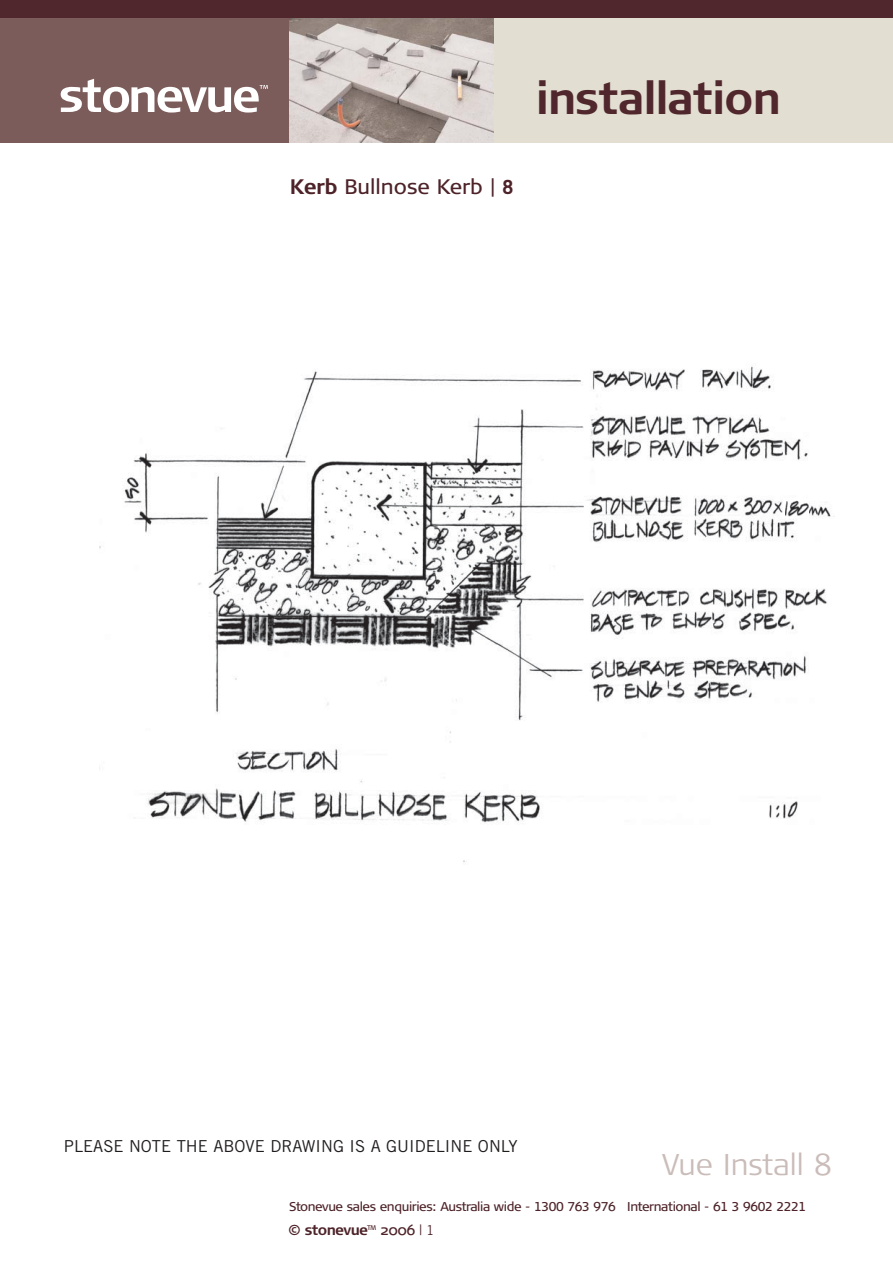
<style>
.page{position:relative;width:893px;height:1263px;background:#fff}
.page>*{position:absolute;margin:0;border:0;box-sizing:border-box;transform-origin:0 0}
.t1{font:700 45px "Signa Normal";letter-spacing:-.03em;color:#50272c}
.t2{font:300 30px "Signa Normal";color:#cabcb9}
.t3{font:21px "Signa Normal";color:#4d2329}
.t4{font:16.5px "Trade Gothic";color:#201d1d}
.t5{font:700 14.4px "Signa Normal";letter-spacing:-.045em;color:#4d2329}
.t6{font:12.75px "Signa Column";letter-spacing:-.03em;color:#4d2329}
.s1{font-family:"Signa Column";font-weight:700}
.s2{font-family:"Trade Gothic";font-weight:700;font-size:19.5px}
.s3{font-weight:400}
.s4{font-family:"Trade Gothic";font-weight:400}
.s5{font-family:"Trade Gothic";font-weight:400;font-size:13.5px}
</style>
<div class="page">
<div style="left:289px;top:18px;width:604px;height:125px;background:#e3ded2"></div>
<div style="left:0;top:18px;width:289px;height:125px;background:#7c5c5a"></div>
<svg style="left:61px;top:79px;width:207px;height:34px"></svg>
<img style="left:100px;top:366px;width:735px;height:496px">
<img style="left:289px;top:18px;width:204px;height:125px">
<div style="left:0;top:0;width:893px;height:18px;background:#50272c"></div>
<div style="left:783px;top:498px;width:26px;height:19px;background:#fff"></div>
<img style="left:785px;top:500px;width:24px;height:16px">
<h3 class="t3" style="left:290px;top:175px;width:225px"><span class="s1">Kerb</span> Bullnose Kerb | <span class="s2">8</span></h3>
<h1 class="t1" style="left:536px;top:72px;width:247px">installation</h1>
<p class="t4" style="left:64px;top:1140px;width:455px">PLEASE NOTE THE ABOVE DRAWING IS A GUIDELINE ONLY</p>
<h2 class="t2" style="left:662px;top:1147px;width:171px">Vue Install 8</h2>
<p class="t6" style="left:289px;top:1199px;width:518px">Stonevue sales enquiries: Australia wide - 1300 763 976 International - 61 3 9602 2221</p>
<p class="t5" style="left:288px;top:1221px;width:147px"><span class="s3">©</span> stonevue<sup>TM</sup> <span class="s3">2006</span> <span class="s4">|</span> <span class="s5">1</span></p>
</div>
